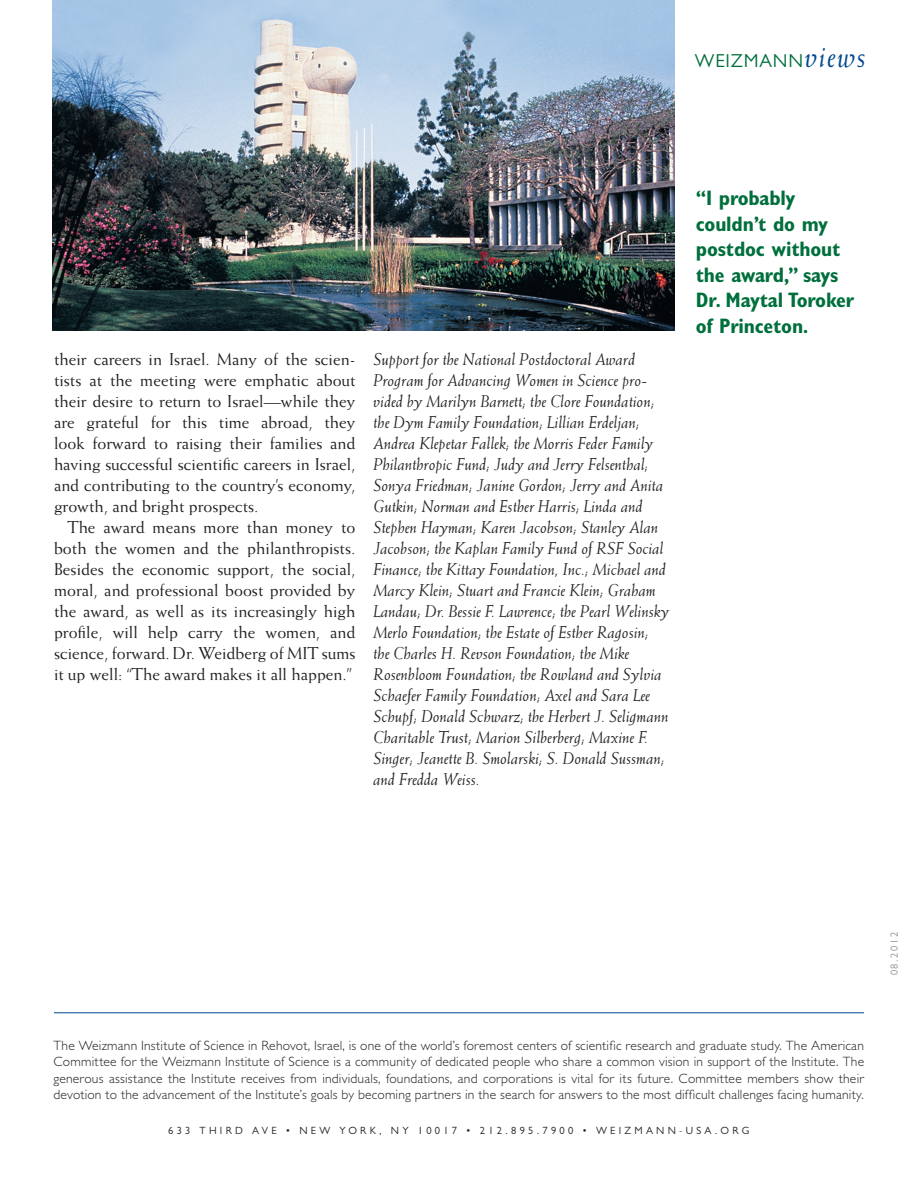
<style>
.page{position:relative;width:918px;height:1188px;background:#fff}
.page>*{position:absolute;margin:0;border:0;box-sizing:border-box;transform-origin:0 0}
.t1{font:700 condensed 21px/25.5px "Gill Sans";letter-spacing:-.01em;color:#006f3c}
.t2{font:18.9px "Gill Sans";letter-spacing:.04em;color:#006f3c}
.t3{font:italic 17.25px/21px "Weiss";color:#231f20}
.t4{font:17.25px/21px "Weiss";color:#231f20;text-align:justify}
.t5{font:300 13.5px/16.5px "Gill Sans";letter-spacing:.015em;color:#231f20;text-align:justify}
.t6{font:10.5px "Gill Sans";letter-spacing:.31em;color:#231f20}
.t7{font:10.5px "Gill Sans";letter-spacing:.15em;color:#939598}
.s1{font-family:"Weiss";font-style:italic;font-size:31.35px;color:#014990}
</style>
<div class="page">
<img style="left:53px;top:0;width:622px;height:330px">
<hr style="left:54px;top:1012px;width:810px;height:1px;background:#014990">
<p class="t2" style="left:695px;top:50px;width:173px">WEIZMANN<span class="s1">views</span></p>
<p class="t4" style="left:54px;top:348px;width:303px">their careers in Israel. Many of the scien&shy;tists at the meeting were emphatic about their desire to return to Israel—while they are grateful for this time abroad, they look forward to raising their families and having successful scientific careers in Israel, and contributing to the country’s economy, growth, and bright prospects.</p>
<p class="t4" style="left:54px;top:516px;width:303px;text-indent:14px">The award means more than money to both the women and the philanthropists.<br>Besides the economic support, the social, moral, and professional boost provided by the award, as well as its increasingly high profile, will help carry the women, and science, forward. Dr. Weidberg of MIT sums it up well: “The award makes it all happen.”</p>
<p class="t3" style="left:374px;top:348px;width:298px">Support for the National Postdoctoral Award Program for Advancing Women in Science pro&shy;vided by Marilyn Barnett; the Clore Foundation; the Dym Family Foundation; Lillian Erdeljan; Andrea Klepetar Fallek; the Morris Feder Family Philanthropic Fund; Judy and Jerry Felsenthal; Sonya Friedman; Janine Gordon; Jerry and Anita Gutkin; Norman and Esther Harris; Linda and Stephen Hayman; Karen Jacobson; Stanley Alan Jacobson; the Kaplan Family Fund of RSF Social Finance; the Kittay Foundation, Inc.; Michael and Marcy Klein; Stuart and Francie Klein; Graham Landau; Dr. Bessie F. Lawrence; the Pearl Welinsky Merlo Foundation; the Estate of Esther Ragosin; the Charles H. Revson Foundation; the Mike Rosenbloom Foundation; the Rowland and Sylvia Schaefer Family Foundation; Axel and Sara Lee Schupf; Donald Schwarz; the Herbert J. Seligmann Charitable Trust; Marion Silberberg; Maxine F.<br>Singer; Jeanette B. Smolarski; S. Donald Sussman; and Fredda Weiss.</p>
<p class="t1" style="left:696px;top:185px;width:160px">“I probably couldn’t do my postdoc without the award,” says<br>Dr. Maytal Toroker of Princeton.</p>
<p class="t5" style="left:54px;top:1037px;width:812px">The Weizmann Institute of Science in Rehovot, Israel, is one of the world’s foremost centers of scientific research and graduate study. The American Committee for the Weizmann Institute of Science is a community of dedicated people who share a common vision in support of the Institute. The generous assistance the Institute receives from individuals, foundations, and corporations is vital for its future. Committee members show their devotion to the advancement of the Institute’s goals by becoming partners in the search for answers to the most difficult challenges facing humanity.</p>
<p class="t6" style="left:168px;top:1125px;width:583px">633 THIRD AVE • NEW YORK, NY 10017 • 212.895.7900 • WEIZMANN-USA.ORG</p>
<p class="t7" style="left:888px;top:975px;width:45px;rotate:-90deg">08.2012</p>
</div>
